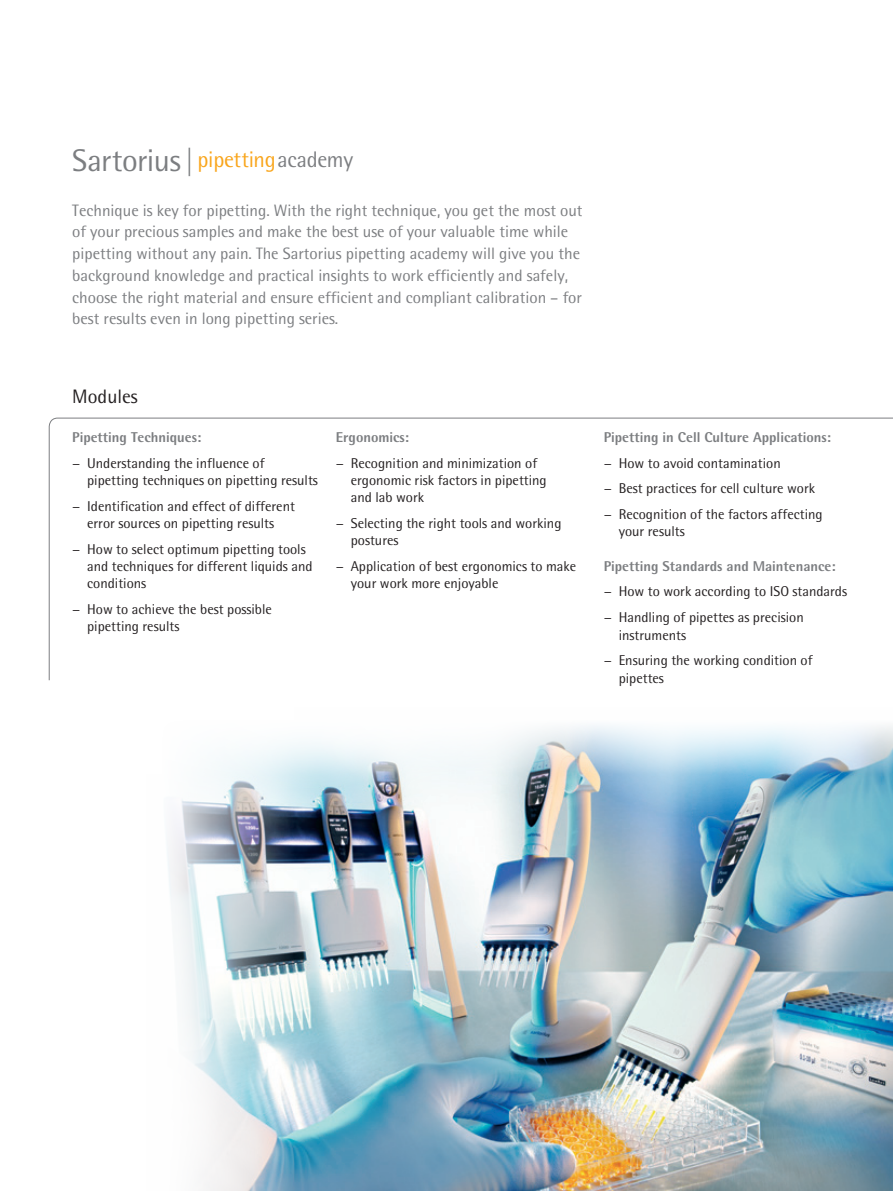
<style>
.page{position:relative;width:893px;height:1191px;background:#fff}
.page>*{position:absolute;margin:0;border:0;box-sizing:border-box;transform-origin:0 0}
.t1{font:31.35px "Sartorius Rotis Sans";letter-spacing:-.02em;color:#7c7e81}
.t2{font:19.5px "Sartorius Rotis Sans 2013";color:#231f20}
.t3{font:16.5px/21.8px "Sartorius Rotis Sans 2013";color:#7c7e81}
.t4{font:14.25px/17.2px "Sartorius Rotis Sans 2013";color:#231f20}
.t5{font:800 14.25px "Sartorius Rotis Sans 2013";color:#7c7e81}
.s1{font-size:27.9px}
.s2{font-size:22.5px;color:#f9a51b}
.s3{font-size:22.5px}
</style>
<div class="page">
<img style="left:243px;top:843px;width:650px;height:348px">
<svg style="left:167px;top:843px;width:76px;height:108px"></svg>
<svg style="left:209px;top:951px;width:112px;height:240px"></svg>
<svg style="left:167px;top:869px;width:42px;height:322px"></svg>
<svg style="left:48px;top:425px;width:465px;height:418px"></svg>
<img style="left:513px;top:726px;width:380px;height:132px">
<svg style="left:89px;top:681px;width:144px;height:136px"></svg>
<img style="left:233px;top:681px;width:427px;height:149px">
<svg style="left:49px;top:417px;width:844px;height:264px"></svg>
<h1 class="t1" style="left:72px;top:142px;width:282px">Sartorius <span class="s1">|</span> <span class="s2">pipetting</span><span class="s3">academy</span></h1>
<p class="t3" style="left:72px;top:199px;width:512px">Technique is key for pipetting. With the right technique, you get the most out of your precious samples and make the best use of your valuable time while pipetting without any pain. The Sartorius pipetting academy will give you the background knowledge and practical insights to work efficiently and safely, choose the right material and ensure efficient and compliant calibration – for best results even in long pipetting series.</p>
<h2 class="t2" style="left:72px;top:385px;width:67px">Modules</h2>
<p class="t5" style="left:72px;top:428px;width:131px">Pipetting Techniques:</p>
<p class="t4" style="left:87px;top:454px;width:232px;text-indent:-15px">− Understanding the influence of pipetting techniques on pipetting results</p>
<p class="t4" style="left:72px;top:497px;width:224px;text-align:center">− Identification and effect of different error sources on pipetting results</p>
<p class="t4" style="left:87px;top:540px;width:227px;text-indent:-15px">− How to select optimum pipetting tools and techniques for different liquids and conditions</p>
<p class="t4" style="left:87px;top:600px;width:186px;text-indent:-15px">− How to achieve the best possible pipetting results</p>
<p class="t5" style="left:336px;top:428px;width:75px">Ergonomics:</p>
<p class="t4" style="left:351px;top:454px;width:197px;text-indent:-15px">− Recognition and minimization of ergonomic risk factors in pipetting and lab work</p>
<p class="t4" style="left:351px;top:514px;width:212px;text-indent:-15px">− Selecting the right tools and working postures</p>
<p class="t4" style="left:351px;top:557px;width:227px;text-indent:-15px">− Application of best ergonomics to make your work more enjoyable</p>
<p class="t5" style="left:604px;top:428px;width:229px">Pipetting in Cell Culture Applications:</p>
<p class="t4" style="left:604px;top:450px;width:220px;line-height:25.8px">− How to avoid contamination<br>− Best practices for cell culture work − Recognition of the factors affecting</p>
<p class="t4" style="left:619px;top:523px;width:68px">your results</p>
<p class="t5" style="left:604px;top:557px;width:233px">Pipetting Standards and Maintenance:</p>
<p class="t4" style="left:604px;top:578px;width:245px;line-height:25.8px">− How to work according to ISO standards − Handling of pipettes as precision</p>
<p class="t4" style="left:604px;top:621px;width:210px;line-height:25.8px;text-indent:15px">instruments<br>− Ensuring the working condition of</p>
<p class="t4" style="left:619px;top:669px;width:47px">pipettes</p>
</div>
